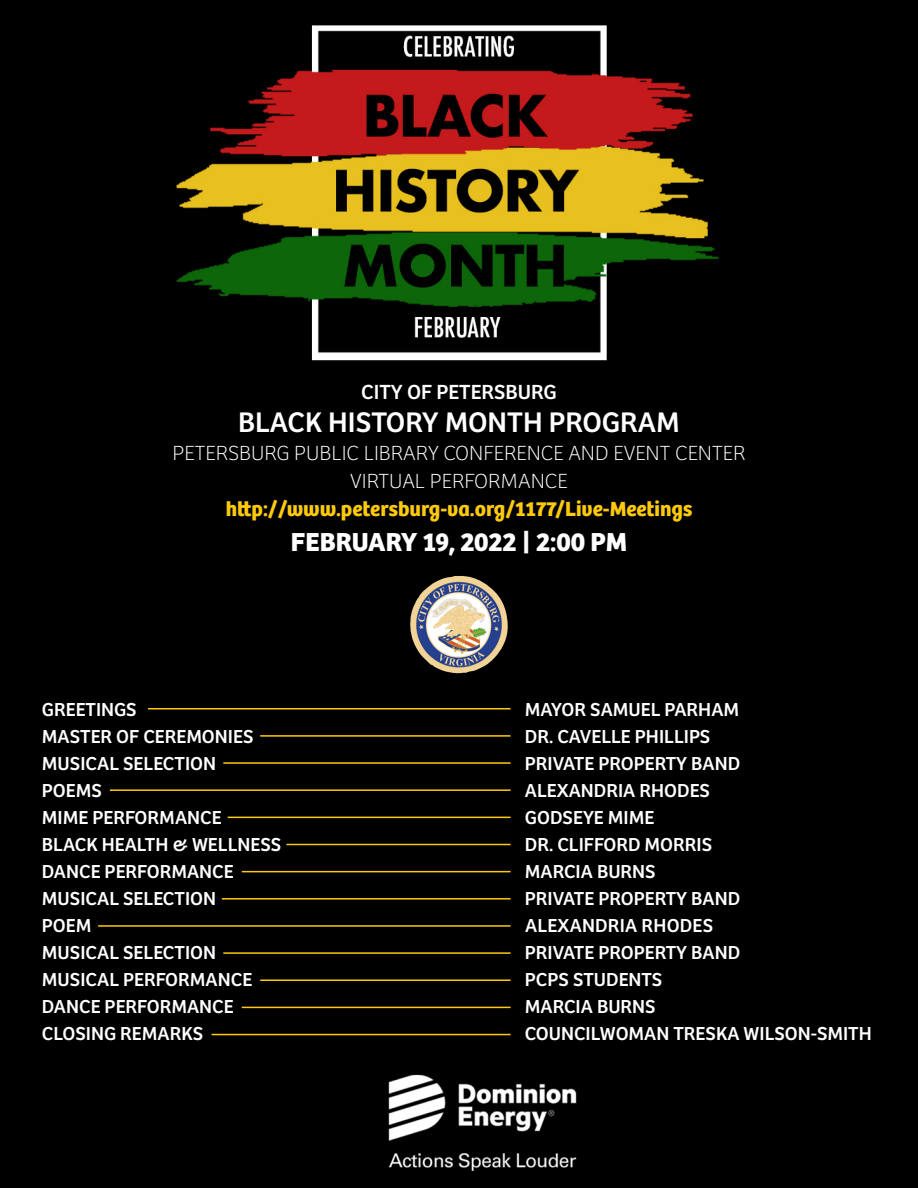
<style>
.page{position:relative;width:918px;height:1188px;background:#fff}
.page>*{position:absolute;margin:0;border:0;box-sizing:border-box;transform-origin:0 0}
.t1{font:29.4px "Bree";color:#fff}
.t2{font:700 27px "Bree";letter-spacing:-.01em;color:#fff}
.t3{font:100 21.15px/27.8px "Bree";color:#fff;text-align:center}
.t4{font:700 21.15px "Bree";color:#feca0a}
.t5{font:21.15px "Bree";color:#fff}
.t6{font:19.5px/27px "Bree";color:#fff}
</style>
<div class="page">
<img style="left:0;top:0;width:918px;height:1188px">
<hr style="left:148px;top:708px;width:363px;height:2px;background:#feca0a">
<hr style="left:260px;top:735px;width:251px;height:2px;background:#feca0a">
<hr style="left:223px;top:762px;width:288px;height:2px;background:#feca0a">
<hr style="left:110px;top:789px;width:401px;height:2px;background:#feca0a">
<hr style="left:228px;top:817px;width:283px;height:1px;background:#feca0a">
<hr style="left:286px;top:844px;width:225px;height:1px;background:#feca0a">
<hr style="left:242px;top:871px;width:269px;height:1px;background:#feca0a">
<hr style="left:222px;top:898px;width:289px;height:2px;background:#feca0a">
<hr style="left:98px;top:925px;width:413px;height:2px;background:#feca0a">
<hr style="left:223px;top:952px;width:288px;height:2px;background:#feca0a">
<hr style="left:260px;top:980px;width:251px;height:1px;background:#feca0a">
<hr style="left:242px;top:1007px;width:269px;height:1px;background:#feca0a">
<hr style="left:212px;top:1034px;width:299px;height:1px;background:#feca0a">
<img style="left:409px;top:576px;width:99px;height:97px">
<p class="t5" style="left:361px;top:376px;width:197px">CITY OF PETERSBURG</p>
<h1 class="t1" style="left:238px;top:400px;width:443px">BLACK HISTORY MONTH PROGRAM</h1>
<p class="t3" style="left:173px;top:438px;width:574px">PETERSBURG PUBLIC LIBRARY CONFERENCE AND EVENT CENTER<br>VIRTUAL PERFORMANCE</p>
<p class="t4" style="left:226px;top:492px;width:468px">http://www.petersburg-va.org/1177/Live-Meetings</p>
<h2 class="t2" style="left:291px;top:520px;width:338px">FEBRUARY 19, 2022 | 2:00 PM</h2>
<p class="t6" style="left:42px;top:695px;width:241px">GREETINGS<br>MASTER OF CEREMONIES<br>MUSICAL SELECTION<br>POEMS<br>MIME PERFORMANCE<br>BLACK HEALTH &amp; WELLNESS<br>DANCE PERFORMANCE<br>MUSICAL SELECTION<br>POEM<br>MUSICAL SELECTION<br>MUSICAL PERFORMANCE<br>DANCE PERFORMANCE<br>CLOSING REMARKS</p>
<p class="t6" style="left:525px;top:695px;width:348px">MAYOR SAMUEL PARHAM<br>DR. CAVELLE PHILLIPS<br>PRIVATE PROPERTY BAND<br>ALEXANDRIA RHODES<br>GODSEYE MIME<br>DR. CLIFFORD MORRIS<br>MARCIA BURNS<br>PRIVATE PROPERTY BAND<br>ALEXANDRIA RHODES<br>PRIVATE PROPERTY BAND<br>PCPS STUDENTS<br>MARCIA BURNS<br>COUNCILWOMAN TRESKA WILSON-SMITH</p>
</div>
